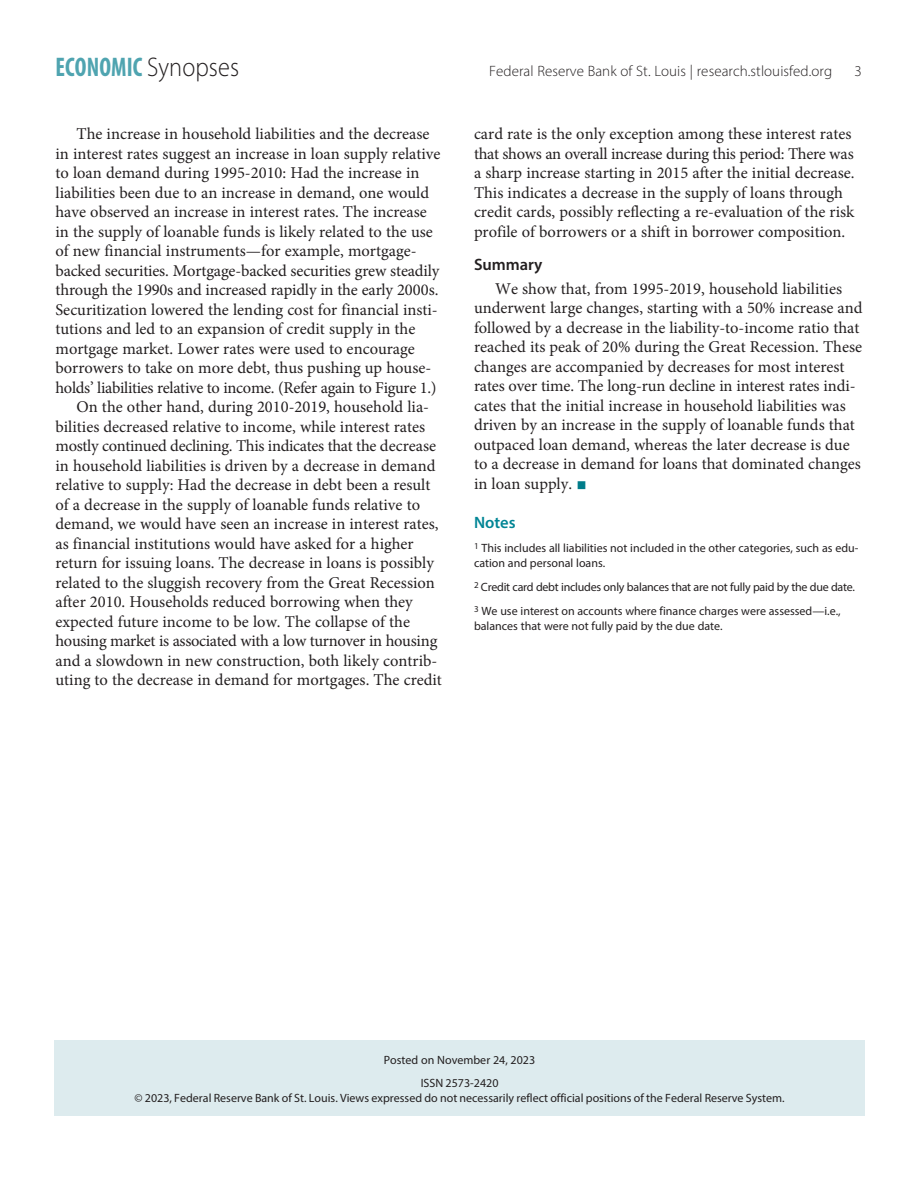
<style>
.page{position:relative;width:918px;height:1188px;background:#fff}
.page>*{position:absolute;margin:0;border:0;box-sizing:border-box;transform-origin:0 0}
.t1{font:700 condensed 27px "Myriad Pro";letter-spacing:.005em;color:#4fa4b0;scale:.9 1}
.Text{font:16.5px/19.5px "Minion Pro";color:#231f20}
.Subhead{font:600 16.5px "Myriad Pro";color:#231f20}
.Notes_and_Refs_Head{font:600 16.5px "Myriad Pro";color:#008595}
.t2{font:300 15px "Myriad Pro";letter-spacing:.005em;color:#231f20}
.Notes_and_Refs{font:12px/15px "Myriad Pro";color:#231f20}
.Author_Note{font:12px/14.4px "Myriad Pro";color:#231f20;text-align:center}
.Notes_and_Refs-2{font:12px "Myriad Pro";letter-spacing:-.02em;color:#231f20}
.Text-2{font:12px "Myriad Pro";color:#231f20}
.s1{font-weight:300;font-stretch:normal;color:#231f20}
.s2{font-size:27px;color:#007c8a}
</style>
<div class="page">
<div style="left:55px;top:1040px;width:810px;height:76px;background:#ddebee"></div>
<p class="t1" style="left:56px;top:50px;width:206px">ECONOMIC <span class="s1">Synopses</span></p>
<p class="t2" style="left:489px;top:62px;width:345px">Federal Reserve Bank of St. Louis | research.stlouisfed.org</p>
<p class="t2" style="left:854px;top:62px;width:9px">3</p>
<p class="Text" style="left:56px;top:125px;width:387px;text-indent:21px">The increase in household liabilities and the decrease in interest rates suggest an increase in loan supply relative to loan demand during 1995-2010: Had the increase in liabilities been due to an increase in demand, one would have observed an increase in interest rates. The increase in the supply of loanable funds is likely related to the use of new financial instruments—for example, mortgage&shy;backed securities. Mortgage-backed securities grew steadily through the 1990s and increased rapidly in the early 2000s.<br>Securitization lowered the lending cost for financial insti&shy;tutions and led to an expansion of credit supply in the mortgage market. Lower rates were used to encourage borrowers to take on more debt, thus pushing up house&shy;holds’ liabilities relative to income. (Refer again to Figure 1.)</p>
<p class="Text" style="left:56px;top:398px;width:388px;text-indent:21px">On the other hand, during 2010-2019, household lia&shy;bilities decreased relative to income, while interest rates mostly continued declining. This indicates that the decrease in household liabilities is driven by a decrease in demand relative to supply: Had the decrease in debt been a result of a decrease in the supply of loanable funds relative to demand, we would have seen an increase in interest rates, as financial institutions would have asked for a higher return for issuing loans. The decrease in loans is possibly related to the sluggish recovery from the Great Recession after 2010. Households reduced borrowing when they expected future income to be low. The collapse of the housing market is associated with a low turnover in housing and a slowdown in new construction, both likely contrib&shy;uting to the decrease in demand for mortgages. The credit</p>
<p class="Text" style="left:474px;top:125px;width:382px">card rate is the only exception among these interest rates that shows an overall increase during this period: There was a sharp increase starting in 2015 after the initial decrease.<br>This indicates a decrease in the supply of loans through credit cards, possibly reflecting a re-evaluation of the risk profile of borrowers or a shift in borrower composition.</p>
<p class="Subhead" style="left:474px;top:254px;width:70px">Summary</p>
<p class="Text" style="left:474px;top:279px;width:390px;text-indent:21px">We show that, from 1995-2019, household liabilities underwent large changes, starting with a 50% increase and followed by a decrease in the liability-to-income ratio that reached its peak of 20% during the Great Recession. These changes are accompanied by decreases for most interest rates over time. The long-run decline in interest rates indi&shy;cates that the initial increase in household liabilities was driven by an increase in the supply of loanable funds that outpaced loan demand, whereas the later decrease is due to a decrease in demand for loans that dominated changes in loan supply. <span class="s2">■</span></p>
<p class="Notes_and_Refs_Head" style="left:474px;top:512px;width:43px">Notes</p>
<p class="Notes_and_Refs" style="left:474px;top:540px;width:386px"><sup>1</sup> This includes all liabilities not included in the other categories, such as edu&shy;cation and personal loans.</p>
<p class="Notes_and_Refs-2" style="left:474px;top:580px;width:383px"><sup>2</sup> Credit card debt includes only balances that are not fully paid by the due date.</p>
<p class="Notes_and_Refs" style="left:474px;top:603px;width:368px"><sup>3</sup> We use interest on accounts where finance charges were assessed—i.e., balances that were not fully paid by the due date.</p>
<p class="Text-2" style="left:384px;top:1052px;width:153px">Posted on November 24, 2023</p>
<p class="Author_Note" style="left:135px;top:1076px;width:652px">ISSN 2573-2420<br>© 2023, Federal Reserve Bank of St. Louis. Views expressed do not necessarily reflect official positions of the Federal Reserve System.</p>
</div>
